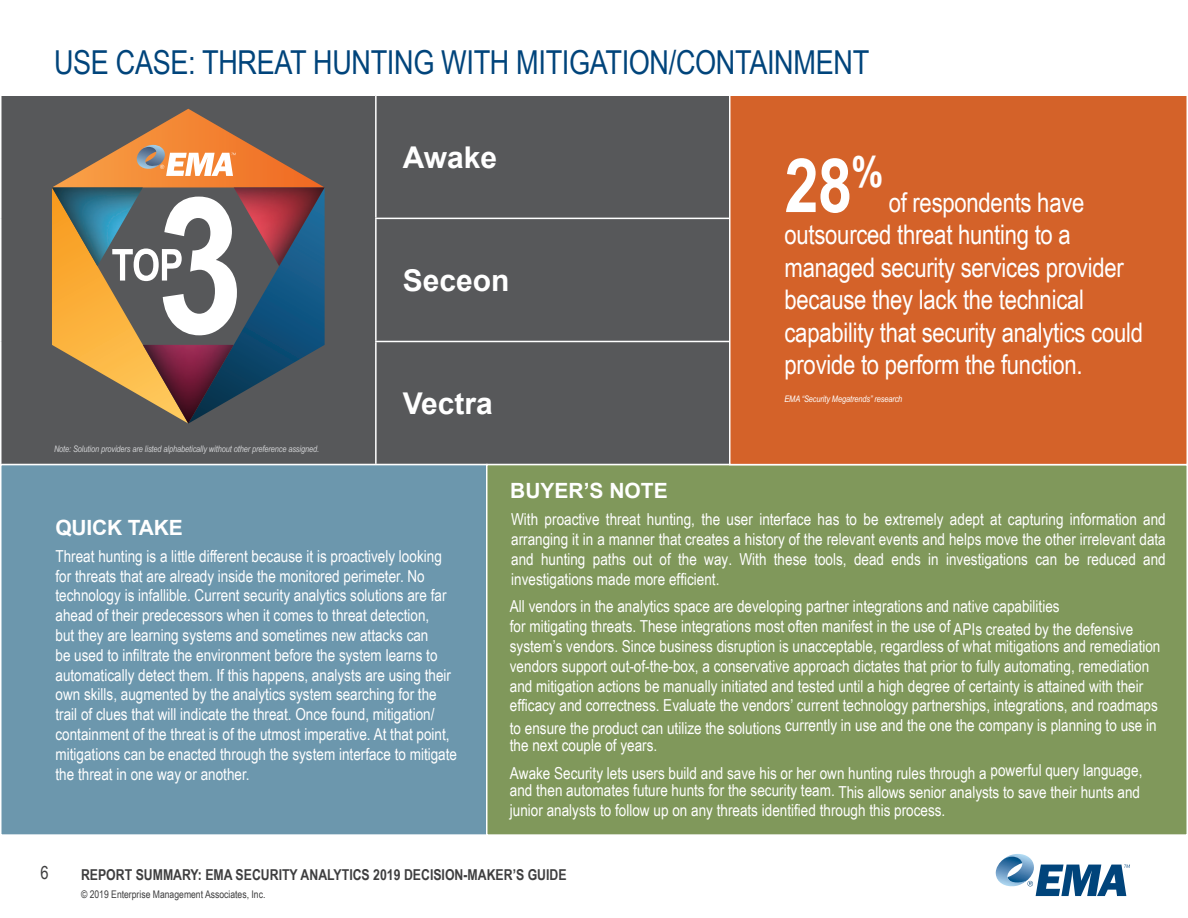
<style>
.page{position:relative;width:1188px;height:918px;background:#fff}
.page>*{position:absolute;margin:0;border:0;box-sizing:border-box;transform-origin:0 0}
.SIDEBAR{font:700 75px "Arial Narrow";color:#fff}
.Heading_1{font:33px "Arial Narrow";letter-spacing:-.01em;color:#00447b}
.t1{font:700 30px "Arial";color:#fff}
.SIDEBAR-2{font:27px/32.4px "Arial Narrow";letter-spacing:-.01em;color:#fff}
.t2{font:700 21px "Arial";letter-spacing:-.005em;color:#fff}
.t3{font:18px "Arial Narrow";color:#3e3e3f}
.WHITE_body{font:16.5px/19.8px "Arial Narrow";color:#fff}
.t4{font:700 15px "Arial Narrow";color:#3e3e3f}
.t5{font:10.5px "Arial Narrow";color:#3e3e3f}
.t6{font:italic 9px "Arial Narrow";letter-spacing:-.01em;color:#d1d2d4}
.t7{font:italic 9px "Arial Narrow";letter-spacing:-.01em;color:#fff}
</style>
<div class="page">
<svg style="left:995px;top:854px;width:135px;height:42px"></svg>
<div style="left:2px;top:96px;width:727px;height:368px;background:#57585a"></div>
<hr style="left:375px;top:96px;width:2px;height:122px;background:#fff">
<hr style="left:375px;top:218px;width:813px;height:1px;background:#fff">
<hr style="left:375px;top:219px;width:2px;height:122px;background:#fff">
<hr style="left:375px;top:341px;width:813px;height:1px;background:#fff">
<hr style="left:375px;top:342px;width:2px;height:122px;background:#fff">
<svg style="left:52px;top:109px;width:273px;height:315px;background:#887462"></svg>
<div style="left:1px;top:465px;width:486px;height:370px;background:#6c97ad"></div>
<div style="left:0;top:464px;width:488px;height:372px;border:2px solid #fff"></div>
<div style="left:487px;top:465px;width:700px;height:370px;background:#80985b"></div>
<div style="left:486px;top:464px;width:702px;height:372px;border:2px solid #fff"></div>
<div style="left:730px;top:95px;width:457px;height:370px;background:#d46229"></div>
<div style="left:729px;top:94px;width:459px;height:371px;border:2px solid #fff"></div>
<p class="Heading_1" style="left:54px;top:38px;width:817px">USE CASE: THREAT HUNTING WITH MITIGATION/CONTAINMENT</p>
<p class="t6" style="left:54px;top:443px;width:267px">Note: Solution providers are listed alphabetically without other preference assigned.</p>
<p class="t1" style="left:403px;top:137px;width:96px">Awake</p>
<p class="t1" style="left:403px;top:261px;width:108px">Seceon</p>
<p class="t1" style="left:403px;top:384px;width:92px">Vectra</p>
<p class="SIDEBAR" style="left:784px;top:129px;width:100px">28<sup>%</sup></p>
<p class="SIDEBAR-2" style="left:785px;top:185px;width:360px;text-indent:104px">of respondents have outsourced threat hunting to a managed security services provider because they lack the technical capability that security analytics could provide to perform the function.</p>
<p class="t7" style="left:784px;top:393px;width:119px">EMA “Security Megatrends” research</p>
<p class="t2" style="left:56px;top:514px;width:129px">QUICK TAKE</p>
<p class="WHITE_body" style="left:56px;top:546px;width:403px">Threat hunting is a little different because it is proactively looking for threats that are already inside the monitored perimeter. No technology is infallible. Current security analytics solutions are far ahead of their predecessors when it comes to threat detection,<br>but they are learning systems and sometimes new attacks can<br>be used to infiltrate the environment before the system learns to automatically detect them. If this happens, analysts are using their own skills, augmented by the analytics system searching for the trail of clues that will indicate the threat. Once found, mitigation/ containment of the threat is of the utmost imperative. At that point, mitigations can be enacted through the system interface to mitigate the threat in one way or another.</p>
<p class="t2" style="left:510px;top:477px;width:159px">BUYER’S NOTE</p>
<p class="WHITE_body" style="left:511px;top:509px;width:656px;text-align:justify">With proactive threat hunting, the user interface has to be extremely adept at capturing information and arranging it in a manner that creates a history of the relevant events and helps move the other irrelevant data and hunting paths out of the way. With these tools, dead ends in investigations can be reduced and investigations made more efficient.</p>
<p class="WHITE_body" style="left:510px;top:596px;width:652px">All vendors in the analytics space are developing partner integrations and native capabilities<br>for mitigating threats. These integrations most often manifest in the use of APIs created by the defensive system’s vendors. Since business disruption is unacceptable, regardless of what mitigations and remediation vendors support out-of-the-box, a conservative approach dictates that prior to fully automating, remediation and mitigation actions be manually initiated and tested until a high degree of certainty is attained with their efficacy and correctness. Evaluate the vendors’ current technology partnerships, integrations, and roadmaps to ensure the product can utilize the solutions currently in use and the one the company is planning to use in the next couple of years.</p>
<p class="WHITE_body" style="left:510px;top:763px;width:634px;line-height:17.2px">Awake Security lets users build and save his or her own hunting rules through a powerful query language, and then automates future hunts for the security team. This allows senior analysts to save their hunts and</p>
<p class="WHITE_body" style="left:510px;top:799px;width:437px">junior analysts to follow up on any threats identified through this process.</p>
<p class="t3" style="left:40px;top:860px;width:10px">6</p>
<p class="t4" style="left:81px;top:863px;width:487px">REPORT SUMMARY: EMA SECURITY ANALYTICS 2019 DECISION-MAKER’S GUIDE</p>
<p class="t5" style="left:81px;top:886px;width:186px">© 2019 Enterprise Management Associates, Inc.</p>
</div>
